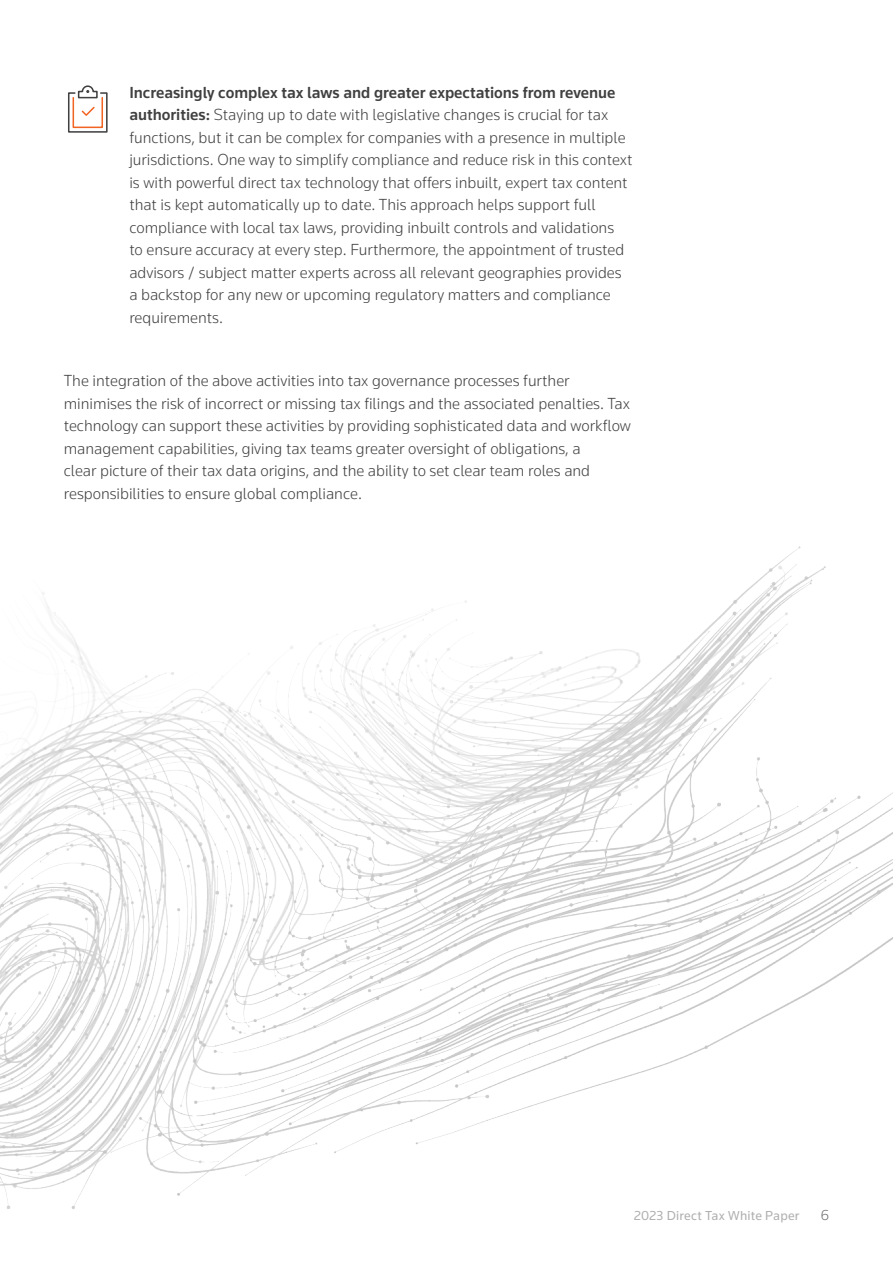
<style>
.page{position:relative;width:893px;height:1263px;background:#fff}
.page>*{position:absolute;margin:0;border:0;box-sizing:border-box;transform-origin:0 0}
.t1{font:300 16.5px/22.5px "Knowledge 2017";color:#404040}
.t2{font:300 15px "Knowledge";color:#666}
.t3{font:13.5px "Knowledge";letter-spacing:.015em;color:#afafaf}
.s1{font-weight:500}
</style>
<div class="page">
<img style="left:0;top:546px;width:893px;height:663px">
<svg style="left:68px;top:85px;width:40px;height:48px"></svg>
<div style="left:73px;top:97px;width:30px;height:31px;border:2px solid #f26421"></div>
<div style="left:632px;top:1208px;width:198px;height:16px;background:#fff"></div>
<p class="t1" style="left:129px;top:81px;width:505px"><span class="s1">Increasingly complex tax laws and greater expectations from revenue authorities:</span> Staying up to date with legislative changes is crucial for tax functions, but it can be complex for companies with a presence in multiple jurisdictions. One way to simplify compliance and reduce risk in this context is with powerful direct tax technology that offers inbuilt, expert tax content that is kept automatically up to date. This approach helps support full compliance with local tax laws, providing inbuilt controls and validations<br>to ensure accuracy at every step. Furthermore, the appointment of trusted advisors / subject matter experts across all relevant geographies provides a backstop for any new or upcoming regulatory matters and compliance requirements.</p>
<p class="t1" style="left:64px;top:369px;width:569px">The integration of the above activities into tax governance processes further minimises the risk of incorrect or missing tax filings and the associated penalties. Tax technology can support these activities by providing sophisticated data and workflow management capabilities, giving tax teams greater oversight of obligations, a<br>clear picture of their tax data origins, and the ability to set clear team roles and responsibilities to ensure global compliance.</p>
<p class="t3" style="left:634px;top:1207px;width:167px">2023 Direct Tax White Paper</p>
<p class="t2" style="left:821px;top:1206px;width:10px">6</p>
</div>
